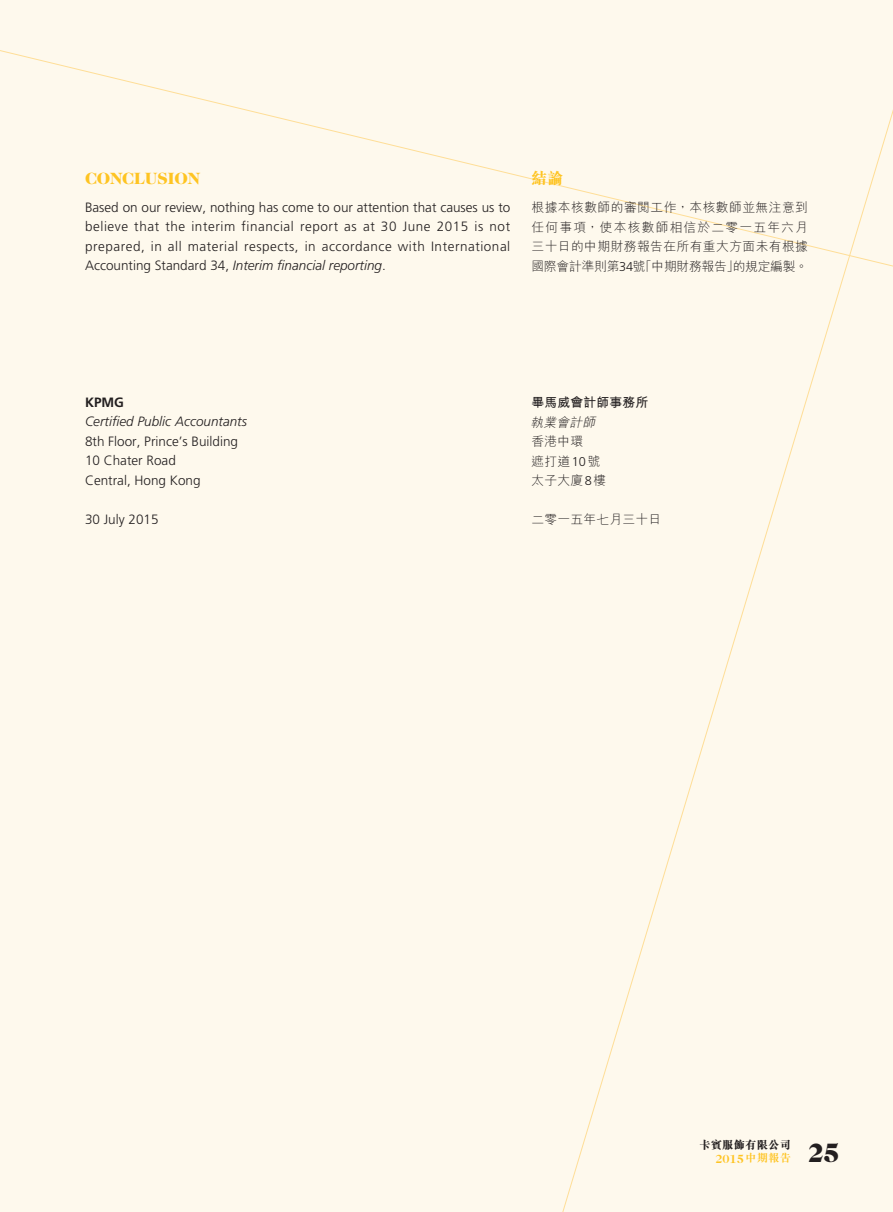
<style>
.page{position:relative;width:893px;height:1212px;background:#fef9ed}
.page>*{position:absolute;margin:0;border:0;box-sizing:border-box;transform-origin:0 0}
.t1{font:900 27px "Caslon 224 Std";color:#231f20}
.t2{font:900 16.5px "Caslon 224 Std";color:#fec422}
.t3{font:800 15.75px "M Sung HK";color:#fec422}
.t4{font:300 13.5px/19.5px "Frutiger LT Std";color:#231f20;text-align:justify}
.t5{font:italic 300 13.5px "Frutiger LT Std";color:#231f20}
.t6{font:700 13.5px "Frutiger LT Std";color:#231f20}
.t7{font:300 12.75px/19.5px "M Hei HK";letter-spacing:.02em;color:#231f20;text-align:justify}
.t8{font:700 12.75px "M Hei HK";letter-spacing:.02em;color:#231f20}
.t9{font:italic 300 12.75px "M Hei HK";color:#231f20}
.t10{font:700 12px "Caslon 224 Std";color:#fec422}
.t11{font:800 11.25px "M Sung HK";letter-spacing:.02em;color:#231f20}
.s1{font-style:italic}
.s2{font-family:"Frutiger LT Std"}
.s3{font-family:"M Sung HK";font-size:11.25px}
</style>
<div class="page">
<svg style="left:548px;top:110px;width:345px;height:1102px"></svg>
<p class="t2" style="left:85px;top:169px;width:25px">CONCLUSION</p>
<p class="t4" style="left:85px;top:198px;width:427px">Based on our review, nothing has come to our attention that causes us to believe that the interim financial report as at 30 June 2015 is not prepared, in all material respects, in accordance with International Accounting Standard 34, <span class="s1">Interim financial reporting</span>.</p>
<p class="t3" style="left:531px;top:170px;width:33px">結論</p>
<p class="t7" style="left:531px;top:198px;width:278px">根據本核數師的審閱工作，本核數師並無注意到任何事項，使本核數師相信於二零一五年六月三十日的中期財務報告在所有重大方面未有根據國際會計準則第<span class="s2">34</span>號「中期財務報告」的規定編製。</p>
<p class="t6" style="left:85px;top:394px;width:41px">KPMG</p>
<p class="t5" style="left:85px;top:414px;width:163px">Certified Public Accountants</p>
<p class="t4" style="left:85px;top:432px;width:155px;text-align:left">8th Floor, Prince’s Building<br>10 Chater Road<br>Central, Hong Kong</p>
<p class="t4" style="left:85px;top:510px;width:75px">30 July 2015</p>
<p class="t8" style="left:532px;top:393px;width:118px">畢馬威會計師事務所</p>
<p class="t9" style="left:530px;top:415px;width:69px">執業會計師</p>
<p class="t7" style="left:531px;top:432px;width:76px;text-align:left">香港中環<br>遮打道<span class="s2">10</span>號太子大廈<span class="s2">8</span>樓</p>
<p class="t7" style="left:531px;top:510px;width:131px">二零一五年七月三十日</p>
<p class="t11" style="left:699px;top:1139px;width:93px">卡賓服飾有限公司</p>
<p class="t10" style="left:715px;top:1151px;width:77px">2015<span class="s3">中期報告</span></p>
<h1 class="t1" style="left:808px;top:1137px;width:33px">25</h1>
</div>
